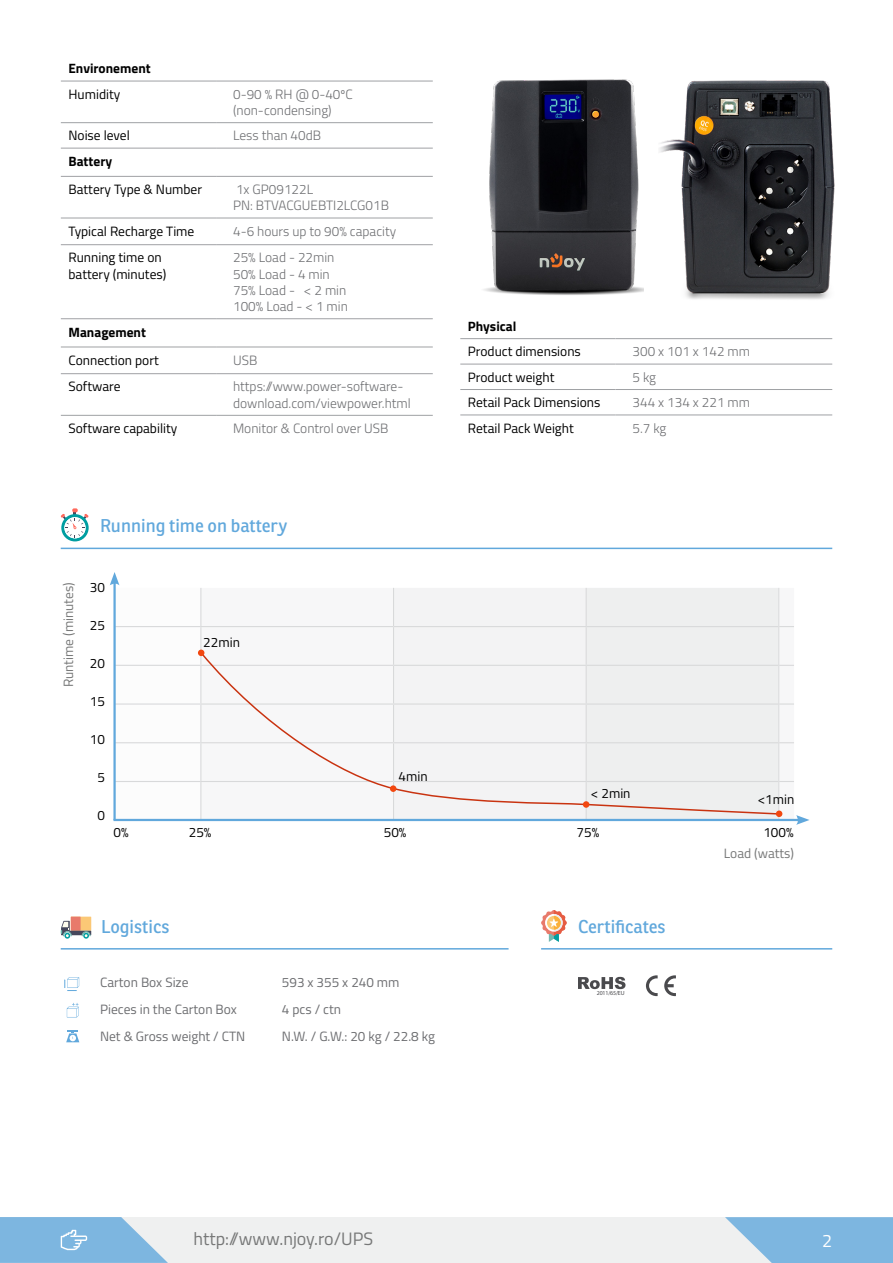
<style>
.page{position:relative;width:893px;height:1263px;background:#fff}
.page>*{position:absolute;margin:0;border:0;box-sizing:border-box;transform-origin:0 0}
.t1{font:18px "Ronnia";color:#61a8dc}
.t2{font:18px "Titillium";color:#777878}
.t3{font:18px "Titillium";color:#fff}
.t4{font:300 13.5px/16.2px "Titillium";color:#6d6e71}
.t5{font:13.5px/16.2px "Titillium";color:#000}
.t6{font:13.5px "Titillium";color:#6d6e71}
.t7{font:700 13.5px "Titillium";color:#000}
.t8{font:13.5px "Titillium";color:#777878}
.t9{font:6px "Myriad Pro";letter-spacing:-.025em;color:#4a4a4d}
</style>
<div class="page">
<hr style="left:61px;top:176px;width:155px;height:1px;background:#9fa1a4">
<hr style="left:216px;top:176px;width:217px;height:1px;background:#9fa1a4">
<hr style="left:61px;top:218px;width:155px;height:1px;background:#9fa1a4">
<hr style="left:216px;top:218px;width:217px;height:1px;background:#9fa1a4">
<hr style="left:61px;top:244px;width:155px;height:1px;background:#9fa1a4">
<hr style="left:216px;top:244px;width:217px;height:1px;background:#9fa1a4">
<hr style="left:61px;top:347px;width:155px;height:1px;background:#9fa1a4">
<hr style="left:216px;top:347px;width:217px;height:1px;background:#9fa1a4">
<hr style="left:61px;top:373px;width:155px;height:1px;background:#9fa1a4">
<hr style="left:216px;top:373px;width:217px;height:1px;background:#9fa1a4">
<hr style="left:61px;top:415px;width:155px;height:1px;background:#9fa1a4">
<hr style="left:216px;top:415px;width:217px;height:1px;background:#9fa1a4">
<hr style="left:61px;top:148px;width:155px;height:1px;background:#9fa1a4">
<hr style="left:216px;top:148px;width:217px;height:1px;background:#9fa1a4">
<hr style="left:61px;top:318px;width:155px;height:1px;background:#9fa1a4">
<hr style="left:216px;top:318px;width:217px;height:1px;background:#9fa1a4">
<hr style="left:61px;top:81px;width:155px;height:1px;background:#9fa1a4">
<hr style="left:216px;top:81px;width:217px;height:1px;background:#9fa1a4">
<hr style="left:61px;top:122px;width:155px;height:1px;background:#9fa1a4">
<hr style="left:216px;top:122px;width:217px;height:1px;background:#9fa1a4">
<div style="left:0;top:1217px;width:893px;height:46px;background:#eff0f0"></div>
<svg style="left:725px;top:1217px;width:168px;height:46px;background:#8dbee2"></svg>
<svg style="left:0;top:1217px;width:168px;height:46px;background:#8fbfe2"></svg>
<img style="left:659px;top:80px;width:176px;height:220px">
<img style="left:483px;top:79px;width:160px;height:216px">
<hr style="left:61px;top:548px;width:771px;height:1px;background:#61a8dc">
<hr style="left:393px;top:588px;width:1px;height:38px;background:#9fa1a4">
<hr style="left:201px;top:626px;width:193px;height:1px;background:#9fa1a4">
<hr style="left:393px;top:627px;width:1px;height:38px;background:#9fa1a4">
<hr style="left:393px;top:782px;width:1px;height:38px;background:#9fa1a4">
<svg style="left:204px;top:651px;width:190px;height:164px"></svg>
<div style="left:390px;top:785px;width:6px;height:7px;background:#f2470f;border-radius:50%"></div>
<svg style="left:110px;top:572px;width:94px;height:247px"></svg>
<hr style="left:113px;top:819px;width:687px;height:2px;background:#61a8dc">
<svg style="left:394px;top:588px;width:415px;height:237px"></svg>
<svg style="left:61px;top:508px;width:28px;height:33px"></svg>
<hr style="left:460px;top:338px;width:156px;height:1px;background:#9fa1a4">
<hr style="left:616px;top:338px;width:216px;height:1px;background:#9fa1a4">
<hr style="left:460px;top:364px;width:156px;height:1px;background:#9fa1a4">
<hr style="left:616px;top:364px;width:216px;height:1px;background:#9fa1a4">
<hr style="left:460px;top:389px;width:156px;height:1px;background:#9fa1a4">
<hr style="left:616px;top:389px;width:216px;height:1px;background:#9fa1a4">
<hr style="left:460px;top:415px;width:156px;height:1px;background:#9fa1a4">
<hr style="left:616px;top:415px;width:216px;height:1px;background:#9fa1a4">
<svg style="left:67px;top:1003px;width:12px;height:14px"></svg>
<svg style="left:66px;top:1030px;width:13px;height:12px"></svg>
<svg style="left:64px;top:977px;width:15px;height:14px"></svg>
<hr style="left:61px;top:948px;width:448px;height:1px;background:#61a8dc">
<hr style="left:541px;top:948px;width:291px;height:1px;background:#61a8dc">
<div style="left:71px;top:917px;width:20px;height:14px;background:#fbc876"></div>
<div style="left:71px;top:917px;width:10px;height:14px;background:#e87a6b"></div>
<svg style="left:61px;top:921px;width:30px;height:18px"></svg>
<svg style="left:541px;top:910px;width:26px;height:32px"></svg>
<svg style="left:646px;top:975px;width:12px;height:21px"></svg>
<svg style="left:664px;top:975px;width:12px;height:21px"></svg>
<svg style="left:578px;top:977px;width:47px;height:12px"></svg>
<p class="t7" style="left:68px;top:58px;width:84px">Environement</p>
<p class="t5" style="left:68px;top:85px;width:53px">Humidity</p>
<p class="t4" style="left:233px;top:85px;width:121px">0-90 % RH @ 0-40ºC (non-condensing)</p>
<p class="t5" style="left:68px;top:127px;width:63px">Noise level</p>
<p class="t4" style="left:233px;top:127px;width:89px">Less than 40dB</p>
<p class="t7" style="left:68px;top:151px;width:45px">Battery</p>
<p class="t5" style="left:68px;top:181px;width:135px">Battery Type &amp; Number</p>
<p class="t4" style="left:233px;top:181px;width:157px">1x GP09122L<br>PN: BTVACGUEBTI2LCG01B</p>
<p class="t5" style="left:68px;top:222px;width:127px">Typical Recharge Time</p>
<p class="t4" style="left:233px;top:222px;width:165px">4-6 hours up to 90% capacity</p>
<p class="t5" style="left:68px;top:249px;width:99px">Running time on battery (minutes)</p>
<p class="t4" style="left:233px;top:249px;width:116px">25% Load - 22min<br>50% Load - 4 min<br>75% Load - &lt; 2 min<br>100% Load - &lt; 1 min</p>
<p class="t7" style="left:68px;top:321px;width:79px">Management</p>
<p class="t5" style="left:68px;top:351px;width:92px">Connection port</p>
<p class="t4" style="left:233px;top:351px;width:26px">USB</p>
<p class="t5" style="left:68px;top:378px;width:53px">Software</p>
<p class="t4" style="left:233px;top:378px;width:179px">https://www.power-software&shy;download.com/viewpower.html</p>
<p class="t5" style="left:68px;top:420px;width:110px">Software capability</p>
<p class="t4" style="left:233px;top:420px;width:157px">Monitor &amp; Control over USB</p>
<h1 class="t1" style="left:100px;top:515px;width:189px">Running time on battery</h1>
<p class="t8" style="left:58px;top:687px;width:106px;rotate:-90deg">Runtime (minutes)</p>
<p class="t5" style="left:90px;top:579px;width:17px">30</p>
<p class="t5" style="left:90px;top:617px;width:17px">25</p>
<p class="t5" style="left:90px;top:655px;width:17px">20</p>
<p class="t5" style="left:90px;top:693px;width:17px">15</p>
<p class="t5" style="left:90px;top:731px;width:17px">10</p>
<p class="t5" style="left:97px;top:769px;width:9px">5</p>
<p class="t5" style="left:97px;top:807px;width:9px">0</p>
<p class="t5" style="left:203px;top:633px;width:38px">22min</p>
<p class="t5" style="left:399px;top:768px;width:31px">4min</p>
<p class="t7" style="left:468px;top:316px;width:50px">Physical</p>
<p class="t5" style="left:468px;top:343px;width:114px">Product dimensions</p>
<p class="t4" style="left:633px;top:343px;width:119px">300 x 101 x 142 mm</p>
<p class="t5" style="left:468px;top:368px;width:88px">Product weight</p>
<p class="t4" style="left:633px;top:368px;width:25px">5 kg</p>
<p class="t5" style="left:468px;top:394px;width:134px">Retail Pack Dimensions</p>
<p class="t4" style="left:633px;top:394px;width:119px">344 x 134 x 221 mm</p>
<p class="t5" style="left:468px;top:419px;width:107px">Retail Pack Weight</p>
<p class="t4" style="left:633px;top:419px;width:35px">5.7 kg</p>
<p class="t5" style="left:591px;top:784px;width:41px">&lt; 2min</p>
<p class="t5" style="left:758px;top:791px;width:38px">&lt;1min</p>
<p class="t5" style="left:113px;top:823px;width:17px">0%</p>
<p class="t5" style="left:189px;top:823px;width:24px">25%</p>
<p class="t5" style="left:384px;top:823px;width:24px">50%</p>
<p class="t5" style="left:577px;top:823px;width:24px">75%</p>
<p class="t5" style="left:763px;top:823px;width:32px">100%</p>
<p class="t8" style="left:724px;top:843px;width:72px">Load (watts)</p>
<h1 class="t1" style="left:101px;top:915px;width:70px">Logistics</h1>
<h1 class="t1" style="left:578px;top:915px;width:89px">Certificates</h1>
<p class="t6" style="left:100px;top:973px;width:90px">Carton Box Size</p>
<p class="t6" style="left:282px;top:973px;width:119px">593 x 355 x 240 mm</p>
<p class="t9" style="left:597px;top:989px;width:29px">2011/65/EU</p>
<p class="t6" style="left:100px;top:1000px;width:138px">Pieces in the Carton Box</p>
<p class="t6" style="left:282px;top:1000px;width:61px">4 pcs / ctn</p>
<p class="t6" style="left:100px;top:1026px;width:147px">Net &amp; Gross weight / CTN</p>
<p class="t6" style="left:282px;top:1026px;width:155px">N.W. / G.W.: 20 kg / 22.8 kg</p>
<h1 class="t2" style="left:193px;top:1225px;width:181px">http://www.njoy.ro/UPS</h1>
<h1 class="t3" style="left:822px;top:1227px;width:12px">2</h1>
</div>
